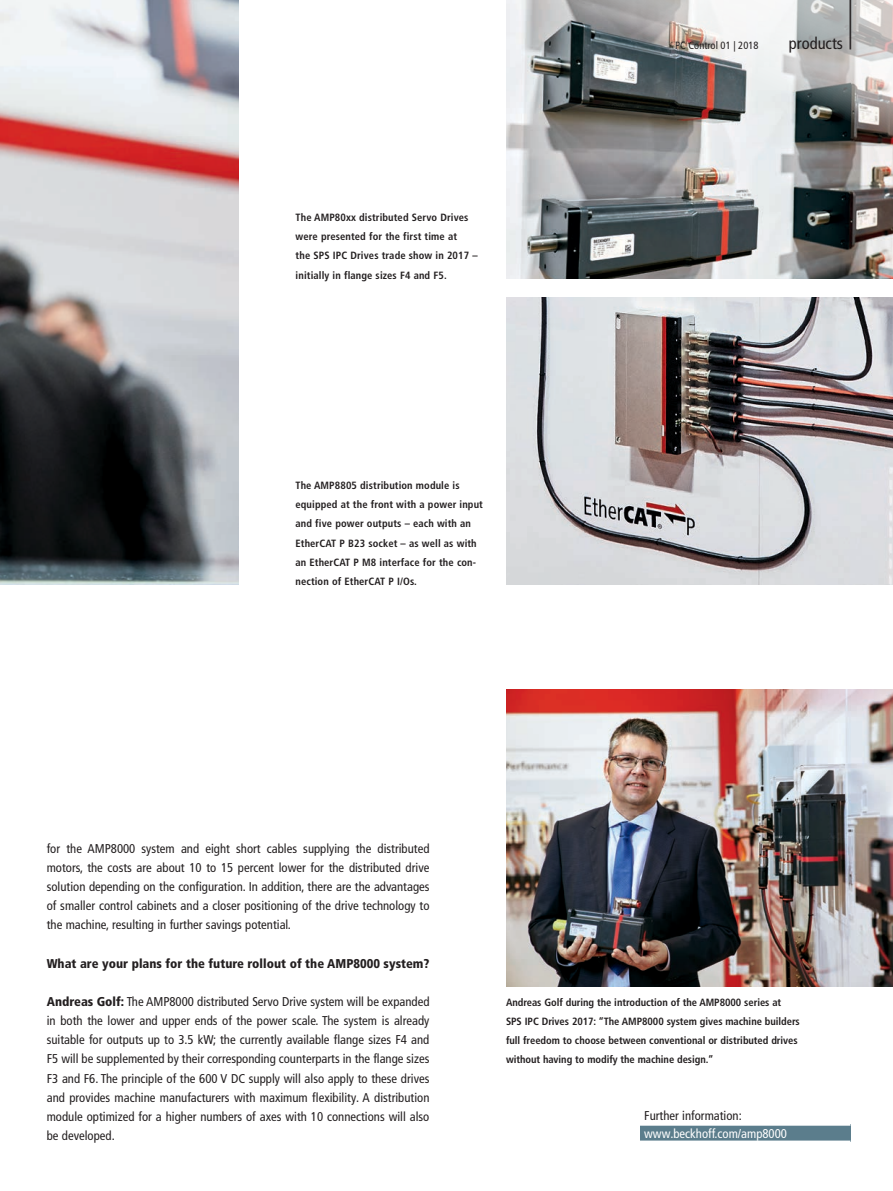
<style>
.page{position:relative;width:893px;height:1191px;background:#fff}
.page>*{position:absolute;margin:0;border:0;box-sizing:border-box;transform-origin:0 0}
.t1{font:300 condensed 61.8px "Frutiger LT Pro";color:#231f20;scale:.49 1}
.t2{font:condensed 16.5px "Frutiger LT Pro";color:#231f20}
.t3{font:condensed 12.75px/19.2px "Frutiger LT Pro";color:#231f20;text-align:justify}
.t4{font:900 condensed 12.75px "Frutiger LT Pro";color:#231f20}
.t5{font:condensed 12.75px "Frutiger LT Pro";color:#fff}
.t6{font:700 condensed 10.5px/19.2px "Frutiger LT Pro";letter-spacing:.01em;color:#231f20}
.t7{font:condensed 10.5px "Frutiger LT Pro";color:#231f20}
.s1{font-weight:900}
</style>
<div class="page">
<img style="left:506px;top:0;width:387px;height:279px">
<svg style="left:526px;top:0;width:367px;height:173px;background:#9e9f9e"></svg>
<img style="left:0;top:0;width:238px;height:585px">
<img style="left:506px;top:690px;width:387px;height:296px">
<img style="left:506px;top:298px;width:387px;height:287px">
<div style="left:640px;top:1124px;width:210px;height:17px;background:#5b7d8c"></div>
<hr style="left:640px;top:1123px;width:210px;height:2px;background:#fff">
<hr style="left:640px;top:1140px;width:210px;height:2px;background:#fff">
<p class="t6" style="left:296px;top:208px;width:184px">The AMP80xx distributed Servo Drives were presented for the first time at<br>the SPS IPC Drives trade show in 2017 – initially in flange sizes F4 and F5.</p>
<p class="t6" style="left:296px;top:476px;width:189px">The AMP8805 distribution module is equipped at the front with a power input and five power outputs – each with an EtherCAT P B23 socket – as well as with an EtherCAT P M8 interface for the con&shy;nection of EtherCAT P I/Os.</p>
<h1 class="t1" style="left:847px;top:-23px;width:15px">|</h1>
<p class="t7" style="left:675px;top:39px;width:85px">PC Control 01 | 2018</p>
<p class="t2" style="left:789px;top:34px;width:56px">products</p>
<p class="t3" style="left:47px;top:839px;width:384px">for the AMP8000 system and eight short cables supplying the distributed motors, the costs are about 10 to 15 percent lower for the distributed drive solution depending on the configuration. In addition, there are the advantages of smaller control cabinets and a closer positioning of the drive technology to the machine, resulting in further savings potential.</p>
<p class="t4" style="left:47px;top:955px;width:384px">What are your plans for the future rollout of the AMP8000 system?</p>
<p class="t3" style="left:47px;top:992px;width:384px"><span class="s1">Andreas Golf:</span> The AMP8000 distributed Servo Drive system will be expanded in both the lower and upper ends of the power scale. The system is already suitable for outputs up to 3.5 kW; the currently available flange sizes F4 and F5 will be supplemented by their corresponding counterparts in the flange sizes F3 and F6. The principle of the 600 V DC supply will also apply to these drives and provides machine manufacturers with maximum flexibility. A distribution module optimized for a higher numbers of axes with 10 connections will also be developed.</p>
<p class="t6" style="left:506px;top:992px;width:295px">Andreas Golf during the introduction of the AMP8000 series at<br>SPS IPC Drives 2017: “The AMP8000 system gives machine builders full freedom to choose between conventional or distributed drives without having to modify the machine design.”</p>
<p class="t3" style="left:644px;top:1106px;width:99px">Further information:</p>
<p class="t5" style="left:644px;top:1126px;width:144px">www.beckhoff.com/amp8000</p>
</div>
